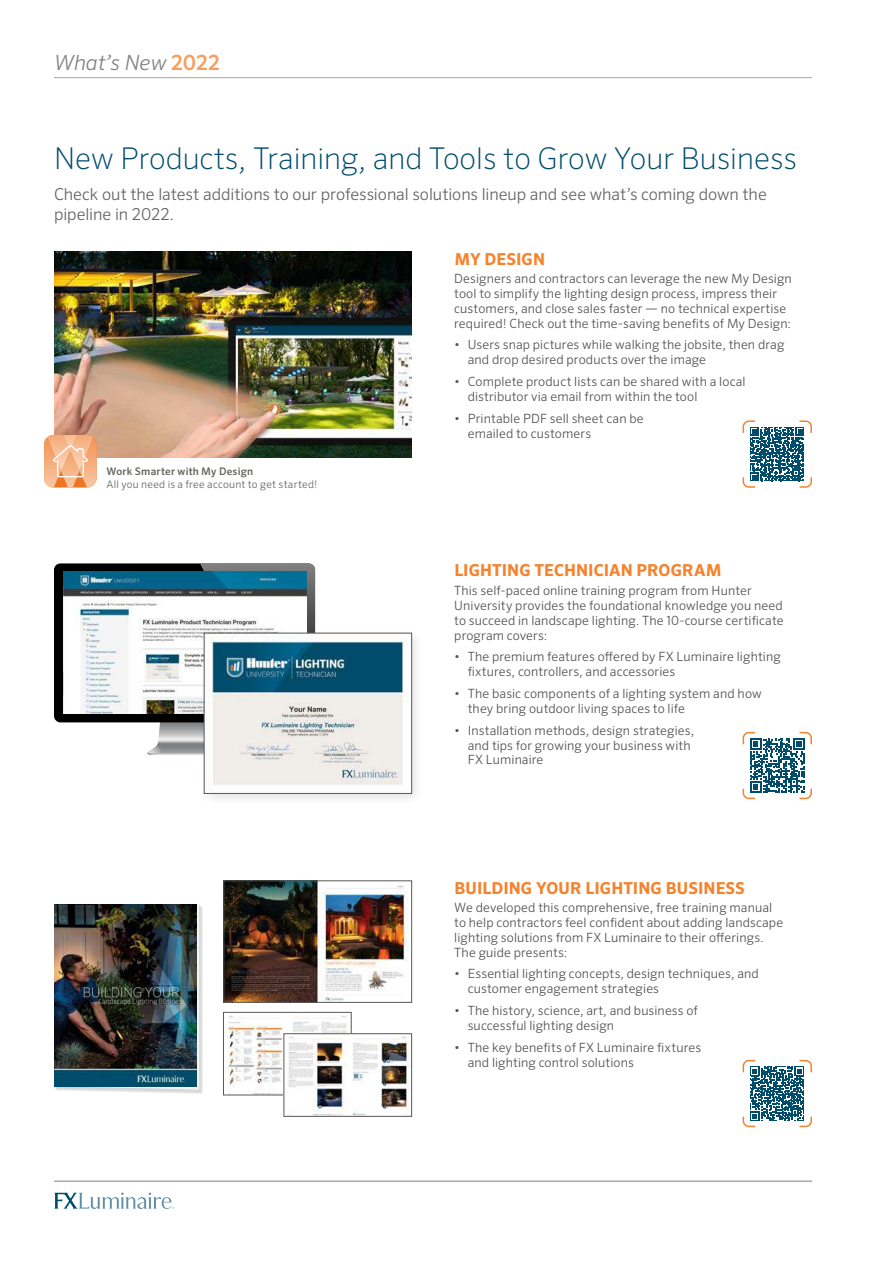
<style>
.page{position:relative;width:893px;height:1263px;background:#fff}
.page>*{position:absolute;margin:0;border:0;box-sizing:border-box;transform-origin:0 0}
.t1{font:200 30px "Sero Pro";color:#004d6b}
.t2{font:italic 300 21px "Sero Pro";color:#808285}
.t3{font:300 16.5px/19.5px "Sero Pro";letter-spacing:-.005em;color:#636466}
.t4{font:700 16.5px "Sero Pro";letter-spacing:.005em;color:#f5822d}
.t5{font:300 12.75px/15px "Sero Pro";letter-spacing:.01em;color:#515254}
.t6{font:300 10.5px "Sero Pro";letter-spacing:.025em;color:#646460}
.t7{font:500 10.5px "Sero Pro";letter-spacing:.02em;color:#646460}
.s1{font-weight:500;font-style:normal;color:#f89e5d}
</style>
<div class="page">
<hr style="left:54px;top:77px;width:758px;height:1px;background:#a7a9ac">
<hr style="left:54px;top:1180px;width:758px;height:2px;background:#a7a9ac">
<svg style="left:54px;top:1192px;width:120px;height:17px"></svg>
<img style="left:54px;top:252px;width:358px;height:206px">
<svg style="left:743px;top:420px;width:69px;height:68px"></svg>
<svg style="left:743px;top:732px;width:69px;height:67px"></svg>
<svg style="left:743px;top:1060px;width:69px;height:67px"></svg>
<img style="left:226px;top:883px;width:182px;height:117px">
<div style="left:224px;top:881px;width:188px;height:121px;border:1px solid #585956"></div>
<img style="left:226px;top:1015px;width:123px;height:78px">
<div style="left:223px;top:1012px;width:128px;height:83px;border:1px solid #585956"></div>
<img style="left:286px;top:1036px;width:124px;height:78px">
<div style="left:54px;top:563px;width:261px;height:159px;background:#000;border-radius:6px"></div>
<svg style="left:146px;top:563px;width:169px;height:192px"></svg>
<img style="left:63px;top:572px;width:243px;height:141px">
<div style="left:199px;top:628px;width:225px;height:178px;background:#000;opacity:.1"></div>
<img style="left:206px;top:635px;width:204px;height:156px">
<div style="left:204px;top:633px;width:208px;height:160px;border:1px solid #585956"></div>
<svg style="left:44px;top:435px;width:53px;height:52px;background:#f5b58a"></svg>
<div style="left:55px;top:904px;width:148px;height:190px;background:#000;opacity:.15"></div>
<svg style="left:54px;top:904px;width:145px;height:185px"></svg>
<img style="left:54px;top:905px;width:142px;height:181px">
<h2 class="t2" style="left:54px;top:50px;width:168px">What’s New <span class="s1">2022</span></h2>
<h1 class="t1" style="left:54px;top:140px;width:745px">New Products, Training, and Tools to Grow Your Business</h1>
<p class="t3" style="left:54px;top:186px;width:714px">Check out the latest additions to our professional solutions lineup and see what’s coming down the pipeline in 2022.</p>
<p class="t4" style="left:454px;top:249px;width:92px">MY DESIGN</p>
<p class="t5" style="left:454px;top:272px;width:339px">Designers and contractors can leverage the new My Design tool to simplify the lighting design process, impress their customers, and close sales faster — no technical expertise required! Check out the time-saving benefits of My Design:</p>
<p class="t5" style="left:468px;top:339px;width:318px;text-indent:-14px">• Users snap pictures while walking the jobsite, then drag and drop desired products over the image</p>
<p class="t5" style="left:468px;top:375px;width:279px;text-indent:-14px">• Complete product lists can be shared with a local distributor via email from within the tool</p>
<p class="t5" style="left:468px;top:412px;width:177px;text-indent:-14px">• Printable PDF sell sheet can be emailed to customers</p>
<p class="t7" style="left:106px;top:465px;width:148px">Work Smarter with My Design</p>
<p class="t6" style="left:106px;top:477px;width:212px">All you need is a free account to get started!</p>
<p class="t4" style="left:454px;top:560px;width:269px">LIGHTING TECHNICIAN PROGRAM</p>
<p class="t5" style="left:454px;top:584px;width:331px">This self-paced online training program from Hunter University provides the foundational knowledge you need to succeed in landscape lighting. The 10-course certificate program covers:</p>
<p class="t5" style="left:468px;top:650px;width:314px;text-indent:-14px">• The premium features offered by FX Luminaire lighting fixtures, controllers, and accessories</p>
<p class="t5" style="left:468px;top:687px;width:295px;text-indent:-14px">• The basic components of a lighting system and how they bring outdoor living spaces to life</p>
<p class="t5" style="left:468px;top:724px;width:228px;text-indent:-14px">• Installation methods, design strategies, and tips for growing your business with<br>FX Luminaire</p>
<p class="t4" style="left:454px;top:878px;width:292px">BUILDING YOUR LIGHTING BUSINESS</p>
<p class="t5" style="left:454px;top:901px;width:330px">We developed this comprehensive, free training manual to help contractors feel confident about adding landscape lighting solutions from FX Luminaire to their offerings.<br>The guide presents:</p>
<p class="t5" style="left:468px;top:968px;width:293px;text-indent:-14px">• Essential lighting concepts, design techniques, and customer engagement strategies</p>
<p class="t5" style="left:468px;top:1004px;width:232px;text-indent:-14px">• The history, science, art, and business of successful lighting design</p>
<p class="t5" style="left:468px;top:1041px;width:235px;text-indent:-14px">• The key benefits of FX Luminaire fixtures and lighting control solutions</p>
</div>
